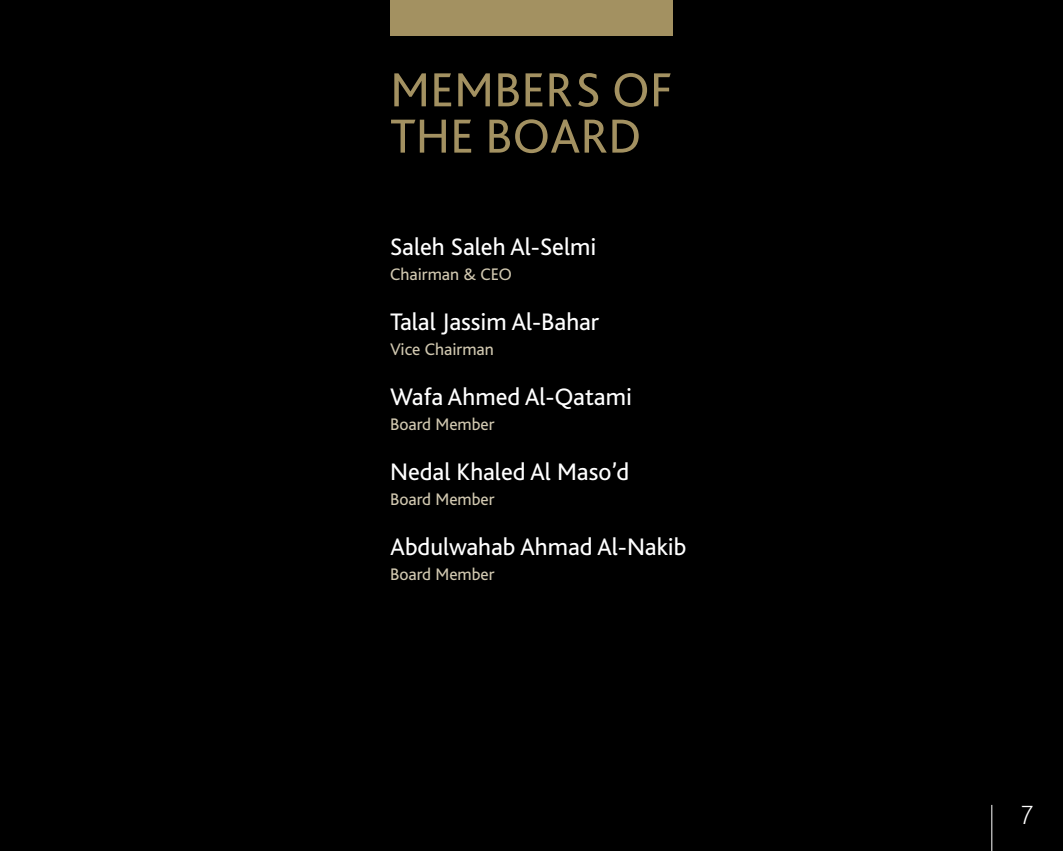
<style>
.page{position:relative;width:1063px;height:851px;background:#fff}
.page>*{position:absolute;margin:0;border:0;box-sizing:border-box;transform-origin:0 0}
.t1{font:50px/46.2px "Bliss Pro";color:#a39161}
.t2{font:200 27.5px "Bliss Pro";color:#fff}
.t3{font:25px "Bliss";color:#fff}
.t4{font:17.5px "Bliss";color:#d1c8b0}
</style>
<div class="page">
<div style="left:0;top:0;width:1063px;height:850px;background:#000"></div>
<div style="left:390px;top:0;width:283px;height:35px;background:#a39161"></div>
<hr style="left:992px;top:804px;width:1px;height:46px;background:#fff">
<h1 class="t1" style="left:390px;top:65px;width:284px">MEMBERS OF<br>THE BOARD</h1>
<p class="t3" style="left:390px;top:233px;width:208px">Saleh Saleh Al-Selmi</p>
<p class="t4" style="left:390px;top:265px;width:123px">Chairman &amp; CEO</p>
<p class="t3" style="left:390px;top:308px;width:211px">Talal Jassim Al-Bahar</p>
<p class="t4" style="left:390px;top:340px;width:105px">Vice Chairman</p>
<p class="t3" style="left:390px;top:383px;width:243px">Wafa Ahmed Al-Qatami</p>
<p class="t4" style="left:390px;top:415px;width:106px">Board Member</p>
<p class="t3" style="left:390px;top:458px;width:241px">Nedal Khaled Al Maso’d</p>
<p class="t4" style="left:390px;top:490px;width:106px">Board Member</p>
<p class="t3" style="left:390px;top:533px;width:298px">Abdulwahab Ahmad Al-Nakib</p>
<p class="t4" style="left:390px;top:565px;width:106px">Board Member</p>
<p class="t2" style="left:1021px;top:798px;width:14px">7</p>
</div>
